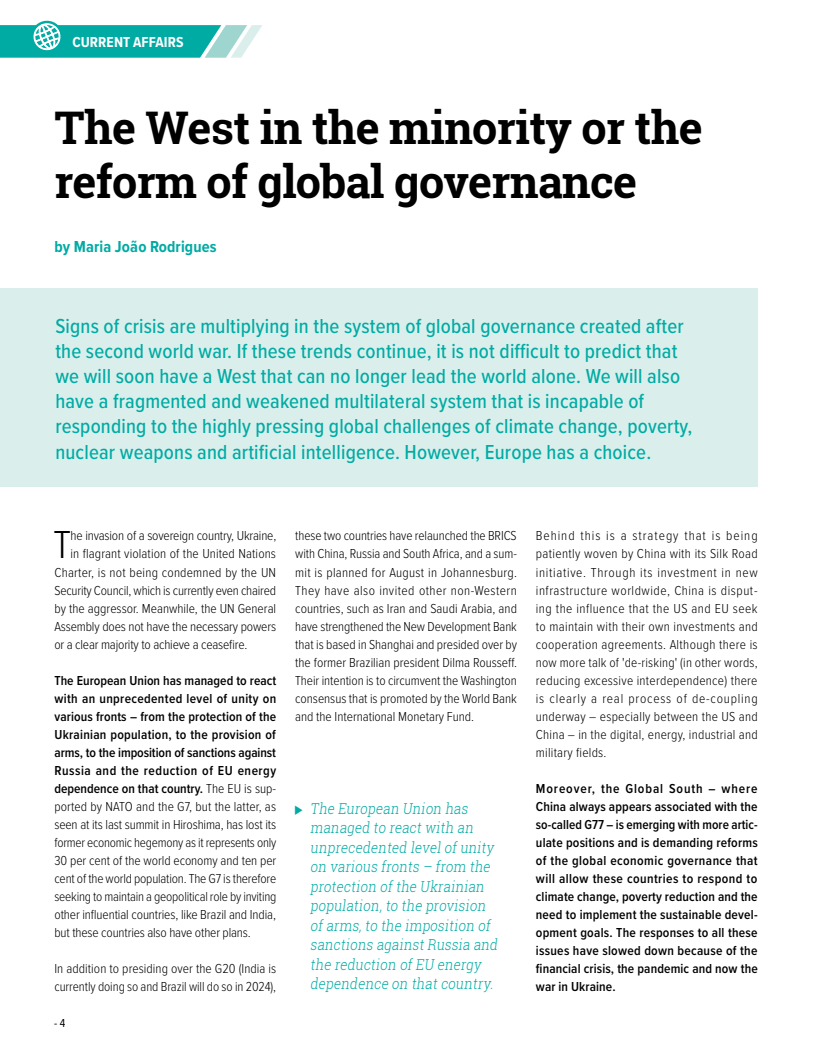
<style>
.page{position:relative;width:830px;height:1063px;background:#fff}
.page>*{position:absolute;margin:0;border:0;box-sizing:border-box;transform-origin:0 0}
.TITRES{font:700 45px/54px "Roboto Slab";letter-spacing:-.015em;color:#000}
.TEXTE{font:300 40.5px "Proxima Nova Cond";color:#000}
.LEAD_-_CURRENT_AFFAIRS{font:500 21px/25.2px "Proxima Nova Cond";letter-spacing:.01em;color:#00aba4}
.AUTHORS_ONLY_-_DOSSIER{font:700 16.5px "Proxima Nova Cond";letter-spacing:.01em;color:#00aba4}
.QUOTE_TYPO_-_CURRENT_AFFAIRS{font:300 15px/19.5px "Roboto Slab";color:#00aba4;scale:.88 1}
.t1{font:700 15px "Proxima Nova Cond";letter-spacing:.005em;color:#fff}
.TEXTE-2{font:300 13.5px/18px "Proxima Nova Cond";color:#000;text-align:justify}
.TEXTE-3{font:600 13.5px/18px "Proxima Nova Cond";letter-spacing:.01em;color:#000;text-align:justify}
.t2{font:12px "Proxima Nova Cond";color:#000}
.s1{font-weight:600}
</style>
<div class="page">
<hr style="left:829px;top:72px;width:1px;height:414px;background:#d8dada">
<div style="left:0;top:288px;width:757px;height:198px;background:#daefec"></div>
<svg style="left:0;top:20px;width:262px;height:38px"></svg>
<p class="t1" style="left:72px;top:31px;width:113px">CURRENT AFFAIRS</p>
<p class="TITRES" style="left:54px;top:100px;width:649px">The West in the minority or the reform of global governance</p>
<p class="AUTHORS_ONLY_-_DOSSIER" style="left:54px;top:235px;width:163px">by Maria João Rodrigues</p>
<p class="LEAD_-_CURRENT_AFFAIRS" style="left:55px;top:312px;width:638px">Signs of crisis are multiplying in the system of global governance created after the second world war. If these trends continue, it is not difficult to predict that we will soon have a West that can no longer lead the world alone. We will also have a fragmented and weakened multilateral system that is incapable of responding to the highly pressing global challenges of climate change, poverty, nuclear weapons and artificial intelligence. However, Europe has a choice.</p>
<p class="TEXTE" style="left:53px;top:515px;width:19px">T</p>
<p class="TEXTE-2" style="left:70px;top:526px;width:207px">he invasion of a sovereign country, Ukraine,</p>
<p class="TEXTE-2" style="left:70px;top:544px;width:207px">in flagrant violation of the United Nations</p>
<p class="TEXTE-2" style="left:54px;top:562px;width:223px">Charter, is not being condemned by the UN</p>
<p class="TEXTE-2" style="left:54px;top:580px;width:223px">Security Council, which is currently even chaired</p>
<p class="TEXTE-2" style="left:54px;top:598px;width:223px">by the aggressor. Meanwhile, the UN General</p>
<p class="TEXTE-2" style="left:54px;top:616px;width:223px">Assembly does not have the necessary powers</p>
<p class="TEXTE-2" style="left:54px;top:634px;width:194px">or a clear majority to achieve a ceasefire.</p>
<p class="TEXTE-2" style="left:54px;top:670px;width:223px"><span class="s1">The European Union has managed to react with an unprecedented level of unity on various fronts – from the protection of the Ukrainian population, to the provision of arms, to the imposition of sanctions against Russia and the reduction of EU energy dependence on that country.</span> The EU is sup&shy;ported by NATO and the G7, but the latter, as seen at its last summit in Hiroshima, has lost its former economic hegemony as it represents only 30 per cent of the world economy and ten per cent of the world population. The G7 is therefore seeking to maintain a geopolitical role by inviting other influential countries, like Brazil and India, but these countries also have other plans.</p>
<p class="TEXTE-2" style="left:54px;top:959px;width:223px">In addition to presiding over the G20 (India is currently doing so and Brazil will do so in 2024),</p>
<p class="t2" style="left:54px;top:1014px;width:13px">- 4</p>
<p class="TEXTE-2" style="left:295px;top:526px;width:223px">these two countries have relaunched the BRICS with China, Russia and South Africa, and a sum&shy;mit is planned for August in Johannesburg.<br>They have also invited other non-Western countries, such as Iran and Saudi Arabia, and have strengthened the New Development Bank that is based in Shanghai and presided over by the former Brazilian president Dilma Rousseff.<br>Their intention is to circumvent the Washington consensus that is promoted by the World Bank and the International Monetary Fund.</p>
<p class="TEXTE-2" style="left:535px;top:526px;width:223px">Behind this is a strategy that is being patiently woven by China with its Silk Road initiative. Through its investment in new infrastructure worldwide, China is disput&shy;ing the influence that the US and EU seek to maintain with their own investments and cooperation agreements. Although there is now more talk of 'de-risking' (in other words, reducing excessive interdependence) there is clearly a real process of de-coupling underway – especially between the US and China – in the digital, energy, industrial and military fields.</p>
<p class="TEXTE-3" style="left:535px;top:779px;width:223px">Moreover, the Global South – where China always appears associated with the so-called G77 – is emerging with more artic&shy;ulate positions and is demanding reforms of the global economic governance that will allow these countries to respond to climate change, poverty reduction and the need to implement the sustainable devel&shy;opment goals. The responses to all these issues have slowed down because of the financial crisis, the pandemic and now the war in Ukraine.</p>
<p class="QUOTE_TYPO_-_CURRENT_AFFAIRS" style="left:310px;top:798px;width:217px">The European Union has managed to react with an unprecedented levelof unity on various fronts – from the protection of the Ukrainian population,to the provision of arms,to the imposition of sanctions against Russia and the reduction of EU energy dependence on that country.</p>
</div>
